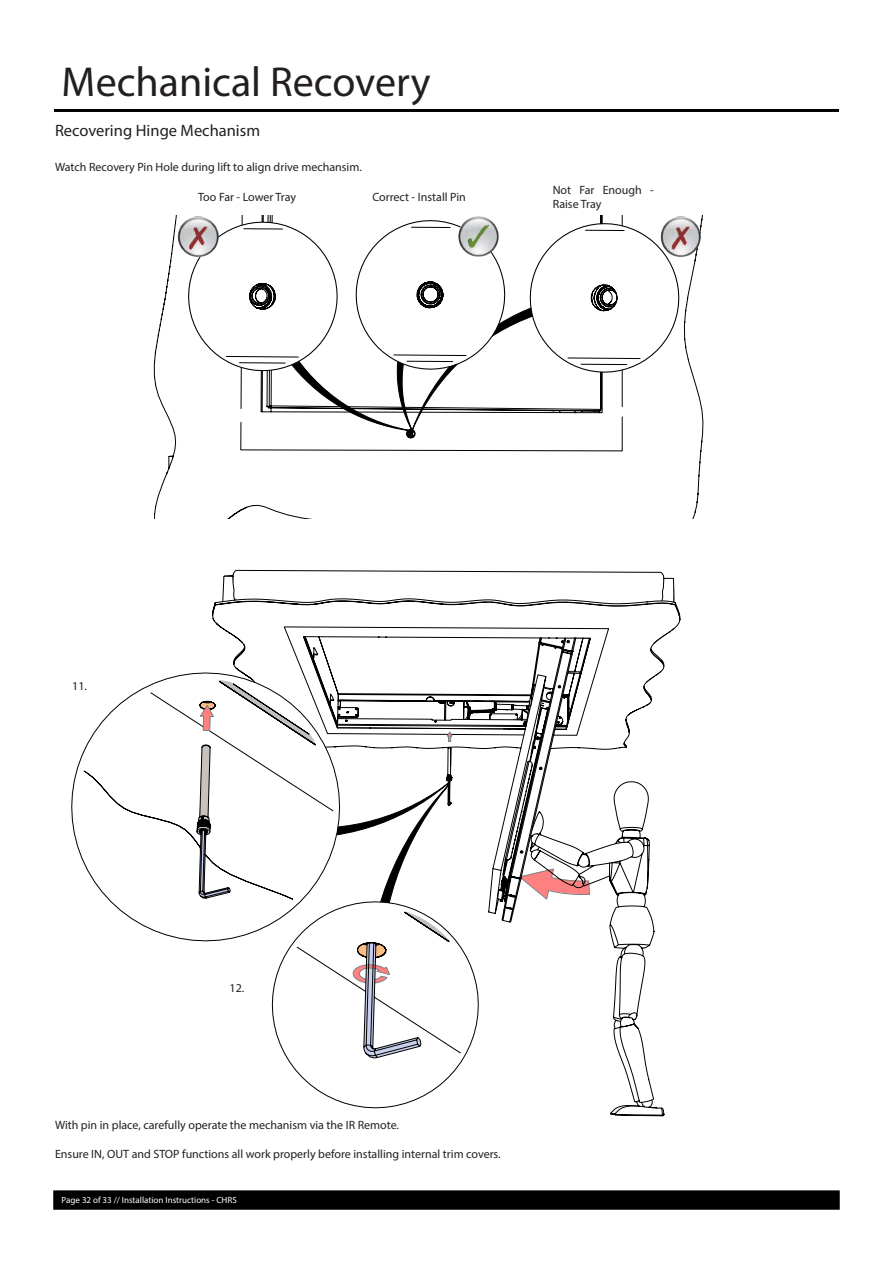
<style>
.page{position:relative;width:893px;height:1263px;background:#fff}
.page>*{position:absolute;margin:0;border:0;box-sizing:border-box;transform-origin:0 0}
.t1{font:42px "Myriad Pro";color:#231f20}
.t2{font:16.5px "Myriad Pro";color:#231f20}
.t3{font:12px/14.4px "Myriad Pro";color:#231f20}
.t4{font:9px "Myriad Pro";color:#fff}
</style>
<div class="page">
<div style="left:53px;top:1190px;width:787px;height:20px;background:#000;border:2px solid #000"></div>
<hr style="left:54px;top:109px;width:785px;height:3px;background:#000">
<svg style="left:609px;top:922px;width:55px;height:194px"></svg>
<svg style="left:212px;top:518px;width:463px;height:404px"></svg>
<svg style="left:303px;top:601px;width:377px;height:313px"></svg>
<svg style="left:71px;top:672px;width:126px;height:269px"></svg>
<svg style="left:197px;top:671px;width:395px;height:437px"></svg>
<svg style="left:154px;top:215px;width:550px;height:303px"></svg>
<svg style="left:166px;top:215px;width:22px;height:149px"></svg>
<svg style="left:188px;top:215px;width:492px;height:251px"></svg>
<img style="left:457px;top:215px;width:43px;height:43px">
<img style="left:659px;top:215px;width:43px;height:43px">
<img style="left:177px;top:215px;width:42px;height:43px">
<h1 class="t1" style="left:62px;top:56px;width:370px">Mechanical Recovery</h1>
<h2 class="t2" style="left:55px;top:120px;width:207px">Recovering Hinge Mechanism</h2>
<p class="t3" style="left:55px;top:159px;width:308px">Watch Recovery Pin Hole during lift to align drive mechansim.</p>
<p class="t3" style="left:198px;top:190px;width:99px">Too Far - Lower Tray</p>
<p class="t3" style="left:372px;top:190px;width:95px">Correct - Install Pin</p>
<p class="t3" style="left:553px;top:182px;width:102px">Not Far Enough -<br>Raise Tray</p>
<p class="t3" style="left:72px;top:679px;width:16px">11.</p>
<p class="t3" style="left:230px;top:980px;width:16px">12.</p>
<p class="t3" style="left:55px;top:1118px;width:345px">With pin in place, carefully operate the mechanism via the IR Remote.</p>
<p class="t3" style="left:55px;top:1147px;width:447px">Ensure IN, OUT and STOP functions all work properly before installing internal trim covers.</p>
<p class="t4" style="left:62px;top:1194px;width:177px">Page 32 of 33 // Installation Instructions - CHRS</p>
</div>
